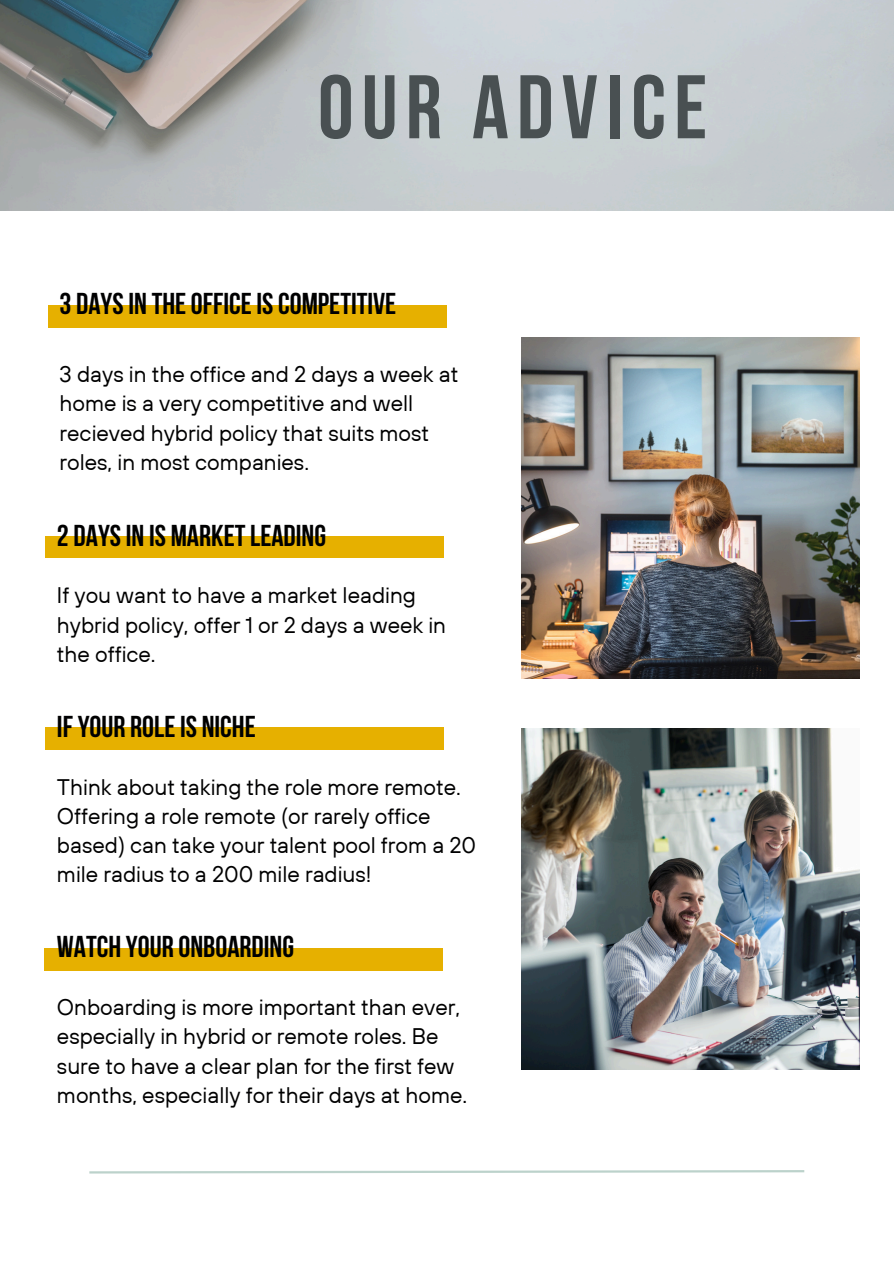
<style>
.page{position:relative;width:894px;height:1264px;background:#fff}
.page>*{position:absolute;margin:0;border:0;box-sizing:border-box;transform-origin:0 0}
.t1{font:700 90px "Bebas Neue";letter-spacing:.09em;color:#495052}
.t2{font:700 30px "Bebas Neue";color:#000001}
.t3{font:22.5px/29.2px "TT Hoves";color:#000001}
</style>
<div class="page">
<svg style="left:89px;top:1170px;width:716px;height:4px"></svg>
<img style="left:0;top:0;width:893px;height:211px">
<div style="left:49px;top:306px;width:397px;height:21px;background:#e6b000"></div>
<div style="left:46px;top:536px;width:398px;height:22px;background:#e6b000"></div>
<div style="left:46px;top:727px;width:398px;height:22px;background:#e6b000"></div>
<div style="left:44px;top:949px;width:398px;height:21px;background:#e6b000"></div>
<img style="left:521px;top:338px;width:338px;height:341px">
<img style="left:521px;top:728px;width:338px;height:341px">
<p class="t1" style="left:318px;top:71px;width:390px">OUR ADVICE</p>
<h1 class="t2" style="left:60px;top:291px;width:338px">3 DAYSIN THEOFFICEISCOMPETITIVE</h1>
<h2 class="t3" style="left:60px;top:359px;width:400px">3 days in the office and 2 days a week at home is a very competitive and well recieved hybrid policy that suits most roles, in most companies.</h2>
<p class="t2" style="left:57px;top:523px;width:270px">2 DAYSIN IS MARKETLEADING</p>
<p class="t3" style="left:57px;top:580px;width:390px">If you want to have a market leading hybrid policy, offer 1 or 2 days a week in the office.</p>
<h2 class="t2" style="left:57px;top:714px;width:200px">IFYOUR ROLEIS NICHE</h2>
<p class="t3" style="left:57px;top:771px;width:420px">Think about taking the role more remote.<br>Offering a role remote (or rarely office based) can take your talent pool from a 20 mile radius to a 200 mile radius!</p>
<p class="t2" style="left:57px;top:934px;width:239px">WATCH YOUR ONBOARDING</p>
<h2 class="t3" style="left:57px;top:992px;width:411px">Onboarding is more important than ever, especially in hybrid or remote roles. Be sure to have a clear plan for the first few months, especially for their days at home.</h2>
</div>
